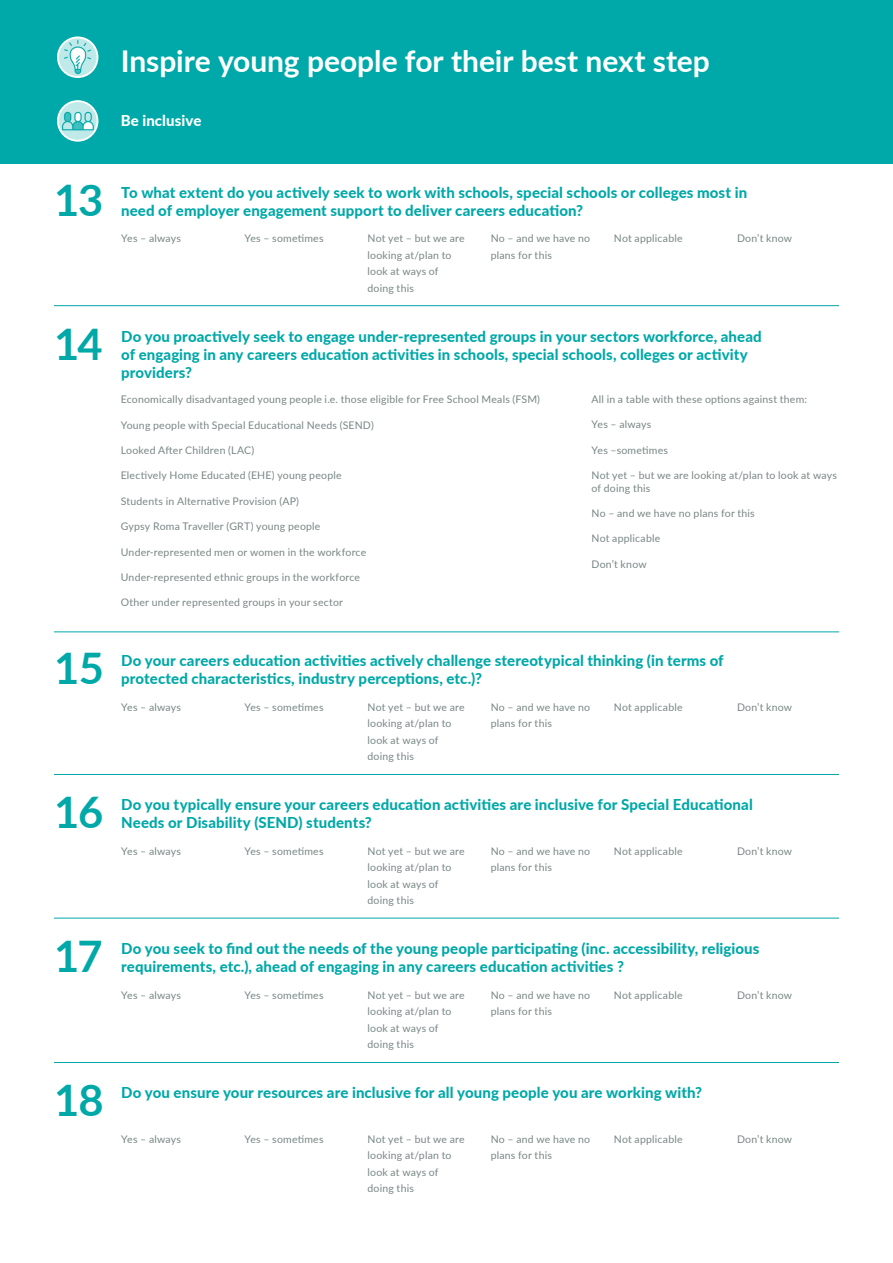
<style>
.page{position:relative;width:893px;height:1263px;background:#fff}
.page>*{position:absolute;margin:0;border:0;box-sizing:border-box;transform-origin:0 0}
.t1{font:700 43.5px "Lato";letter-spacing:-.025em;color:#00a8a8}
.t2{font:700 30px "Lato";letter-spacing:-.005em;color:#fff}
.t3{font:800 15px/18px "Lato";letter-spacing:.01em;color:#00a8a8}
.t4{font:800 15px "Lato";letter-spacing:.005em;color:#fff}
.t5{font:10.5px/16.5px "Lato";letter-spacing:.02em;color:#788685}
</style>
<div class="page">
<div style="left:0;top:0;width:893px;height:164px;background:#00a9a9"></div>
<img style="left:58px;top:101px;width:40px;height:40px;border-radius:20px">
<div style="left:57px;top:100px;width:41px;height:42px;border:2px solid #fff;border-radius:50%"></div>
<img style="left:58px;top:37px;width:40px;height:40px;border-radius:20px">
<div style="left:57px;top:37px;width:41px;height:41px;border:2px solid #fff;border-radius:50%"></div>
<hr style="left:54px;top:774px;width:785px;height:1px;background:#00a8a8">
<hr style="left:54px;top:918px;width:785px;height:1px;background:#00a8a8">
<hr style="left:54px;top:1062px;width:785px;height:1px;background:#00a8a8">
<hr style="left:54px;top:305px;width:785px;height:1px;background:#00a8a8">
<hr style="left:54px;top:631px;width:785px;height:1px;background:#00a8a8">
<h2 class="t2" style="left:121px;top:39px;width:591px">Inspire young people for their best next step</h2>
<h3 class="t4" style="left:121px;top:109px;width:82px">Be inclusive</h3>
<h1 class="t1" style="left:54px;top:168px;width:51px">13</h1>
<h3 class="t3" style="left:121px;top:183px;width:627px">To what extent do you actively seek to work with schools, special schools or colleges most in</h3>
<h3 class="t3" style="left:121px;top:201px;width:463px">need of employer engagement support to deliver careers education?</h3>
<p class="t5" style="left:121px;top:230px;width:61px">Yes – always</p>
<p class="t5" style="left:244px;top:230px;width:81px">Yes – sometimes</p>
<p class="t5" style="left:368px;top:230px;width:99px">Not yet – but we are looking at/plan to look at ways of doing this</p>
<p class="t5" style="left:491px;top:230px;width:101px">No – and we have no plans for this</p>
<p class="t5" style="left:614px;top:230px;width:70px">Not applicable</p>
<p class="t5" style="left:737px;top:230px;width:57px">Don’t know</p>
<h1 class="t1" style="left:54px;top:312px;width:50px">14</h1>
<h3 class="t3" style="left:121px;top:327px;width:642px">Do you proactively seek to engage under-represented groups in your sectors workforce, ahead of engaging in any careers education activities in schools, special schools, colleges or activity providers?</h3>
<p class="t5" style="left:121px;top:391px;width:421px">Economically disadvantaged young people i.e. those eligible for Free School Meals (FSM)</p>
<p class="t5" style="left:121px;top:416px;width:255px">Young people with Special Educational Needs (SEND)</p>
<p class="t5" style="left:121px;top:442px;width:135px">Looked After Children (LAC)</p>
<p class="t5" style="left:121px;top:467px;width:222px">Electively Home Educated (EHE) young people</p>
<p class="t5" style="left:121px;top:492px;width:180px">Students in Alternative Provision (AP)</p>
<p class="t5" style="left:121px;top:518px;width:201px">Gypsy Roma Traveller (GRT) young people</p>
<p class="t5" style="left:121px;top:543px;width:247px">Under-represented men or women in the workforce</p>
<p class="t5" style="left:121px;top:568px;width:241px">Under-represented ethnic groups in the workforce</p>
<p class="t5" style="left:121px;top:594px;width:224px">Other under represented groups in your sector</p>
<p class="t5" style="left:591px;top:390px;width:217px">All in a table with these options against them:</p>
<p class="t5" style="left:591px;top:416px;width:61px">Yes – always</p>
<p class="t5" style="left:591px;top:441px;width:78px">Yes –sometimes</p>
<p class="t5" style="left:591px;top:468px;width:247px;line-height:12.6px">Not yet – but we are looking at/plan to look at ways of doing this</p>
<p class="t5" style="left:591px;top:504px;width:165px">No – and we have no plans for this</p>
<p class="t5" style="left:591px;top:530px;width:70px">Not applicable</p>
<p class="t5" style="left:591px;top:555px;width:57px">Don’t know</p>
<h1 class="t1" style="left:54px;top:636px;width:51px">15</h1>
<h3 class="t3" style="left:121px;top:651px;width:604px">Do your careers education activities actively challenge stereotypical thinking (in terms of protected characteristics, industry perceptions, etc.)?</h3>
<p class="t5" style="left:121px;top:698px;width:61px">Yes – always</p>
<p class="t5" style="left:244px;top:698px;width:81px">Yes – sometimes</p>
<p class="t5" style="left:368px;top:698px;width:99px">Not yet – but we are looking at/plan to look at ways of doing this</p>
<p class="t5" style="left:491px;top:698px;width:101px">No – and we have no plans for this</p>
<p class="t5" style="left:614px;top:698px;width:70px">Not applicable</p>
<p class="t5" style="left:737px;top:698px;width:57px">Don’t know</p>
<h1 class="t1" style="left:54px;top:780px;width:51px">16</h1>
<h3 class="t3" style="left:121px;top:795px;width:633px">Do you typically ensure your careers education activities are inclusive for Special Educational<br>Needs or Disability (SEND) students?</h3>
<p class="t5" style="left:121px;top:842px;width:61px">Yes – always</p>
<p class="t5" style="left:244px;top:842px;width:81px">Yes – sometimes</p>
<p class="t5" style="left:368px;top:842px;width:99px">Not yet – but we are looking at/plan to look at ways of doing this</p>
<p class="t5" style="left:491px;top:842px;width:101px">No – and we have no plans for this</p>
<p class="t5" style="left:614px;top:842px;width:70px">Not applicable</p>
<p class="t5" style="left:737px;top:842px;width:57px">Don’t know</p>
<h1 class="t1" style="left:54px;top:924px;width:50px">17</h1>
<h3 class="t3" style="left:121px;top:939px;width:640px">Do you seek to find out the needs of the young people participating (inc. accessibility, religious requirements, etc.), ahead of engaging in any careers education activities ?</h3>
<p class="t5" style="left:121px;top:986px;width:61px">Yes – always</p>
<p class="t5" style="left:244px;top:986px;width:81px">Yes – sometimes</p>
<p class="t5" style="left:368px;top:986px;width:99px">Not yet – but we are looking at/plan to look at ways of doing this</p>
<p class="t5" style="left:491px;top:986px;width:101px">No – and we have no plans for this</p>
<p class="t5" style="left:614px;top:986px;width:70px">Not applicable</p>
<p class="t5" style="left:737px;top:986px;width:57px">Don’t know</p>
<h1 class="t1" style="left:54px;top:1068px;width:51px">18</h1>
<h3 class="t3" style="left:121px;top:1083px;width:582px">Do you ensure your resources are inclusive for all young people you are working with?</h3>
<p class="t5" style="left:121px;top:1130px;width:61px">Yes – always</p>
<p class="t5" style="left:244px;top:1130px;width:81px">Yes – sometimes</p>
<p class="t5" style="left:368px;top:1130px;width:99px">Not yet – but we are looking at/plan to look at ways of doing this</p>
<p class="t5" style="left:491px;top:1130px;width:101px">No – and we have no plans for this</p>
<p class="t5" style="left:614px;top:1130px;width:70px">Not applicable</p>
<p class="t5" style="left:737px;top:1130px;width:57px">Don’t know</p>
</div>
